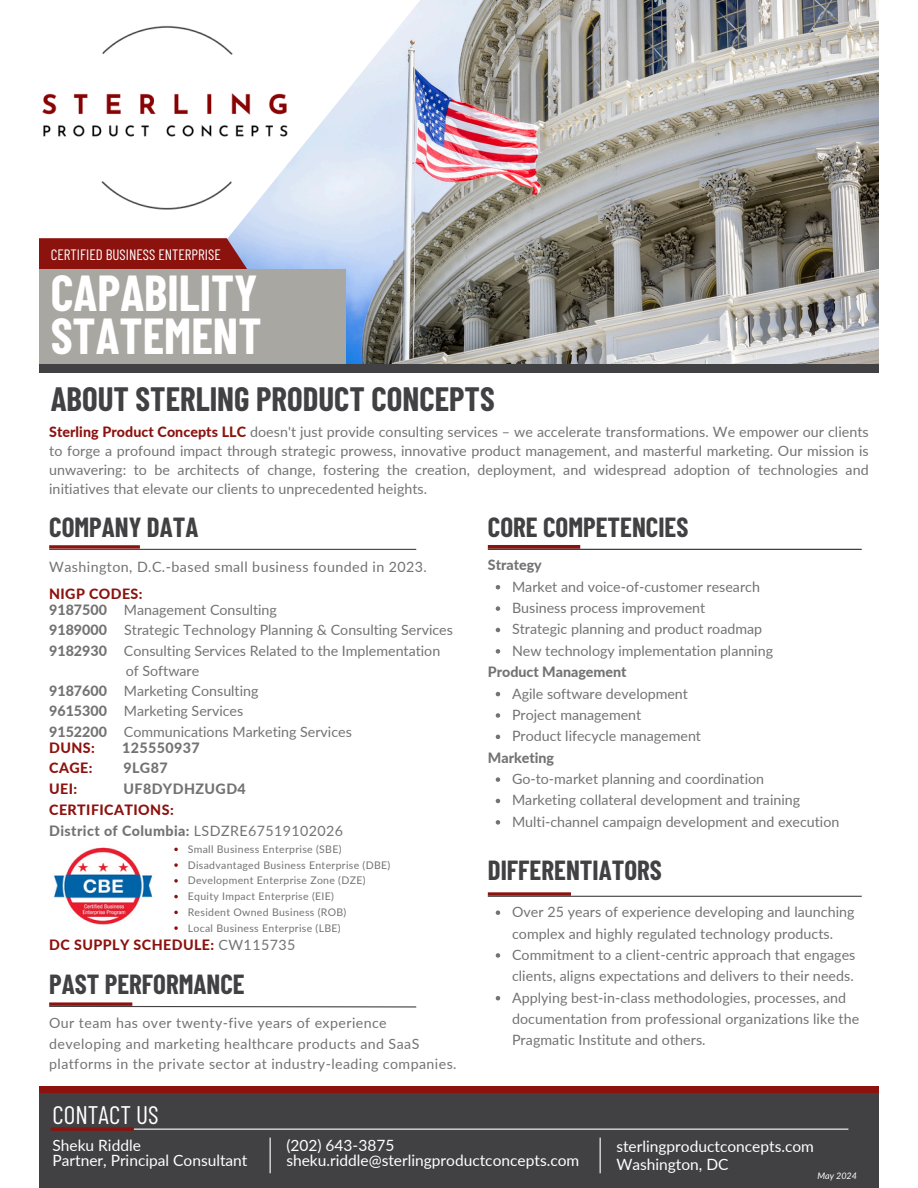
<style>
.page{position:relative;width:918px;height:1188px;background:#fff}
.page>*{position:absolute;margin:0;border:0;box-sizing:border-box;transform-origin:0 0}
.t1{font:700 49.35px/42.8px "Barlow Condensed";color:#fff}
.t2{font:700 33px "Barlow Condensed";color:#414042}
.t3{font:700 27px "Barlow Condensed";color:#414042}
.t4{font:25.35px "Barlow Condensed";color:#fff}
.t5{font:15.45px "Lato";color:#fff}
.t6{font:15px "Barlow Condensed";color:#fff}
.t7{font:14.25px/21.3px "Lato";letter-spacing:.005em;color:#737373}
.t8{font:14.25px/20.2px "Lato";letter-spacing:.03em;color:#737373}
.t9{font:800 14.25px/20.9px "Lato";letter-spacing:.03em;color:#737373}
.t10{font:800 14.25px "Lato";color:#737373}
.t11{font:800 14.25px "Lato";letter-spacing:.03em;color:#8c120e}
.t12{font:10.5px "Lato";letter-spacing:.03em;color:#737373}
.t13{font:italic 9px "Lato";color:#fff}
.s1{font-weight:800;color:#8c120e}
.s2{font-weight:800}
.s3{color:#8c120e}
.s4{font-weight:400}
.s5{font-weight:400;color:#737373}
</style>
<div class="page">
<div style="left:39px;top:1086px;width:840px;height:102px;background:#414042"></div>
<div style="left:39px;top:1086px;width:840px;height:7px;background:#8c120e"></div>
<svg style="left:488px;top:545px;width:92px;height:4px"></svg>
<hr style="left:488px;top:549px;width:374px;height:1px;background:#414042">
<svg style="left:496px;top:585px;width:4px;height:4px"></svg>
<svg style="left:496px;top:606px;width:4px;height:5px"></svg>
<svg style="left:496px;top:628px;width:4px;height:4px"></svg>
<svg style="left:496px;top:649px;width:4px;height:5px"></svg>
<svg style="left:496px;top:692px;width:4px;height:4px"></svg>
<svg style="left:496px;top:713px;width:4px;height:5px"></svg>
<svg style="left:496px;top:735px;width:4px;height:4px"></svg>
<svg style="left:496px;top:777px;width:4px;height:5px"></svg>
<svg style="left:496px;top:799px;width:4px;height:4px"></svg>
<svg style="left:496px;top:820px;width:4px;height:5px"></svg>
<hr style="left:488px;top:896px;width:374px;height:1px;background:#414042">
<svg style="left:488px;top:892px;width:83px;height:4px"></svg>
<svg style="left:49px;top:1005px;width:368px;height:3px"></svg>
<svg style="left:49px;top:1002px;width:83px;height:4px"></svg>
<hr style="left:52px;top:1129px;width:796px;height:1px;background:#fff">
<svg style="left:51px;top:1127px;width:83px;height:4px"></svg>
<hr style="left:49px;top:549px;width:367px;height:1px;background:#414042">
<svg style="left:49px;top:545px;width:91px;height:4px"></svg>
<svg style="left:496px;top:910px;width:4px;height:5px"></svg>
<svg style="left:496px;top:953px;width:4px;height:5px"></svg>
<svg style="left:496px;top:996px;width:4px;height:4px"></svg>
<img style="left:228px;top:0;width:651px;height:364px">
<svg style="left:39px;top:238px;width:221px;height:32px;background:#902a2a"></svg>
<img style="left:42px;top:7px;width:294px;height:212px">
<div style="left:39px;top:270px;width:306px;height:100px;background:#a9a7a2"></div>
<div style="left:39px;top:364px;width:840px;height:9px;background:#414042"></div>
<hr style="left:600px;top:1138px;width:1px;height:35px;background:#fff">
<hr style="left:270px;top:1138px;width:1px;height:35px;background:#fff">
<svg style="left:174px;top:848px;width:4px;height:3px"></svg>
<svg style="left:174px;top:863px;width:4px;height:4px"></svg>
<svg style="left:174px;top:879px;width:4px;height:4px"></svg>
<svg style="left:174px;top:895px;width:4px;height:3px"></svg>
<svg style="left:174px;top:911px;width:4px;height:3px"></svg>
<svg style="left:174px;top:926px;width:4px;height:4px"></svg>
<img style="left:53px;top:847px;width:100px;height:78px">
<p class="t6" style="left:51px;top:245px;width:172px">CERTIFIED BUSINESS ENTERPRISE</p>
<p class="t1" style="left:51px;top:270px;width:212px">CAPABILITY<br>STATEMENT</p>
<p class="t2" style="left:51px;top:378px;width:445px">ABOUT STERLING PRODUCT CONCEPTS</p>
<p class="t7" style="left:49px;top:422px;width:821px;line-height:19.2px;text-align:justify"><span class="s1">Sterling Product Concepts LLC</span> doesn't just provide consulting services – we accelerate transformations. We empower our clients to forge a profound impact through strategic prowess, innovative product management, and masterful marketing. Our mission is unwavering: to be architects of change, fostering the creation, deployment, and widespread adoption of technologies and initiatives that elevate our clients to unprecedented heights.</p>
<p class="t3" style="left:49px;top:510px;width:151px">COMPANY DATA</p>
<p class="t8" style="left:49px;top:557px;width:379px">Washington, D.C.-based small business founded in 2023.</p>
<h3 class="t11" style="left:49px;top:585px;width:95px">NIGP CODES:</h3>
<p class="t7" style="left:49px;top:599px;width:229px"><span class="s2">9187500</span> Management Consulting</p>
<p class="t7" style="left:49px;top:619px;width:405px"><span class="s2">9189000</span> Strategic Technology Planning &amp; Consulting Services</p>
<p class="t7" style="left:49px;top:639px;width:393px"><span class="s2">9182930</span> Consulting Services Related to the Implementation</p>
<p class="t7" style="left:126px;top:660px;width:75px">of Software</p>
<p class="t10" style="left:49px;top:682px;width:59px">9187600</p>
<p class="t7" style="left:124px;top:680px;width:136px">Marketing Consulting</p>
<p class="t10" style="left:49px;top:702px;width:59px">9615300</p>
<p class="t7" style="left:124px;top:700px;width:121px">Marketing Services</p>
<p class="t10" style="left:49px;top:723px;width:59px">9152200</p>
<p class="t7" style="left:124px;top:720px;width:229px">Communications Marketing Services</p>
<p class="t11" style="left:49px;top:738px;width:47px">DUNS:</p>
<p class="t9" style="left:122px;top:737px;width:79px">125550937</p>
<p class="t11" style="left:49px;top:759px;width:45px">CAGE:</p>
<p class="t9" style="left:123px;top:757px;width:46px">9LG87</p>
<p class="t11" style="left:49px;top:780px;width:30px">UEI:</p>
<p class="t9" style="left:123px;top:778px;width:124px">UF8DYDHZUGD4</p>
<p class="t9" style="left:49px;top:799px;width:296px"><span class="s3">CERTIFICATIONS:<br></span>District of Columbia: <span class="s4">LSDZRE67519102026</span></p>
<p class="t12" style="left:188px;top:843px;width:155px">Small Business Enterprise (SBE)</p>
<p class="t12" style="left:188px;top:858px;width:204px">Disadvantaged Business Enterprise (DBE)</p>
<p class="t12" style="left:188px;top:874px;width:179px">Development Enterprise Zone (DZE)</p>
<p class="t12" style="left:188px;top:890px;width:148px">Equity Impact Enterprise (EIE)</p>
<p class="t12" style="left:188px;top:906px;width:160px">Resident Owned Business (ROB)</p>
<p class="t12" style="left:188px;top:921px;width:154px">Local Business Enterprise (LBE)</p>
<p class="t11" style="left:49px;top:936px;width:248px">DC SUPPLY SCHEDULE: <span class="s5">CW115735</span></p>
<p class="t3" style="left:49px;top:967px;width:197px">PAST PERFORMANCE</p>
<p class="t8" style="left:49px;top:1013px;width:409px">Our team has over twenty-five years of experience developing and marketing healthcare products and SaaS platforms in the private sector at industry-leading companies.</p>
<p class="t4" style="left:52px;top:1099px;width:108px">CONTACT US</p>
<p class="t3" style="left:488px;top:510px;width:202px">CORE COMPETENCIES</p>
<p class="t10" style="left:488px;top:556px;width:56px">Strategy</p>
<h6 class="t7" style="left:512px;top:576px;width:249px">Market and voice-of-customer research</h6>
<h1 class="t7" style="left:512px;top:597px;width:195px">Business process improvement</h1>
<h2 class="t7" style="left:512px;top:618px;width:252px">Strategic planning and product roadmap</h2>
<p class="t7" style="left:512px;top:640px;width:263px">New technology implementation planning</p>
<h3 class="t10" style="left:488px;top:663px;width:140px">Product Management</h3>
<h3 class="t7" style="left:512px;top:682px;width:177px">Agile software development</h3>
<p class="t7" style="left:512px;top:704px;width:131px">Project management</p>
<p class="t7" style="left:512px;top:725px;width:191px">Product lifecycle management</p>
<p class="t10" style="left:488px;top:749px;width:68px">Marketing</p>
<p class="t7" style="left:512px;top:768px;width:254px">Go-to-market planning and coordination</p>
<p class="t7" style="left:512px;top:789px;width:290px">Marketing collateral development and training</p>
<p class="t7" style="left:512px;top:811px;width:329px">Multi-channel campaign development and execution</p>
<p class="t3" style="left:488px;top:853px;width:176px">DIFFERENTIATORS</p>
<p class="t7" style="left:512px;top:901px;width:344px">Over 25 years of experience developing and launching complex and highly regulated technology products.</p>
<p class="t7" style="left:512px;top:944px;width:345px">Commitment to a client-centric approach that engages clients, aligns expectations and delivers to their needs.</p>
<p class="t7" style="left:512px;top:987px;width:349px">Applying best-in-class methodologies, processes, and documentation from professional organizations like the<br>Pragmatic Institute and others.</p>
<p class="t5" style="left:52px;top:1136px;width:90px">Sheku Riddle</p>
<p class="t5" style="left:52px;top:1151px;width:197px">Partner, Principal Consultant</p>
<p class="t5" style="left:286px;top:1136px;width:109px">(202) 643-3875</p>
<h3 class="t5" style="left:286px;top:1151px;width:295px">sheku.riddle@sterlingproductconcepts.com</h3>
<p class="t5" style="left:616px;top:1136px;width:199px">sterlingproductconcepts.com</p>
<h4 class="t5" style="left:616px;top:1154px;width:114px">Washington, DC</h4>
<p class="t13" style="left:817px;top:1170px;width:41px">May 2024</p>
</div>
